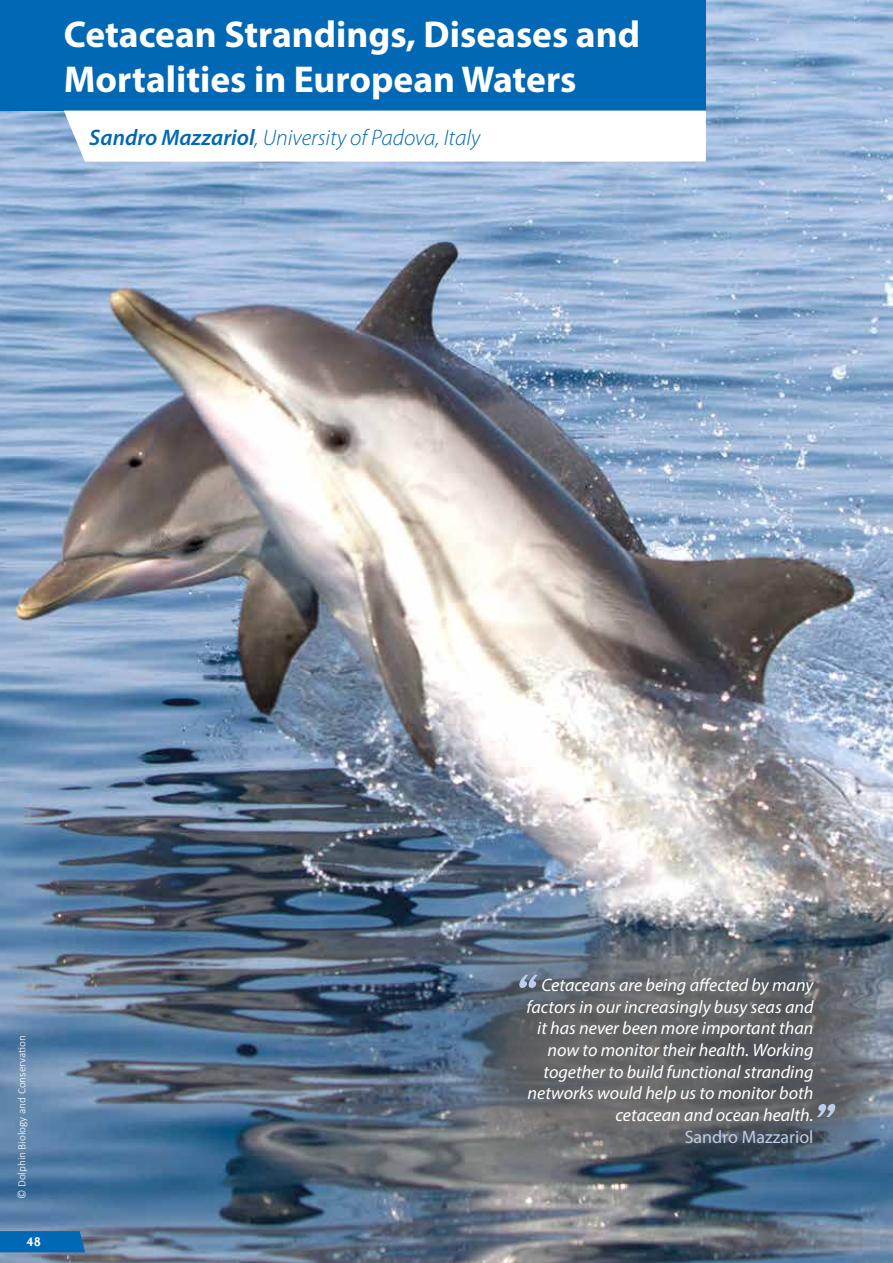
<style>
.page{position:relative;width:893px;height:1263px;background:#fff}
.page>*{position:absolute;margin:0;border:0;box-sizing:border-box;transform-origin:0 0}
.t1{font:700 37.5px/45px "Myriad Pro";color:#fff}
.t2{font:italic 300 22.5px "Myriad Pro";color:#0068b4}
.t3{font:italic 18px/21.6px "Myriad Pro";color:#fff;text-align:right}
.t4{font:18px "Myriad Pro";color:#bccdeb}
.t5{font:700 13.5px "Diverda Sans Com";color:#fff}
.t6{font:300 11.25px "Calibri";color:#fff}
.s1{font-weight:600}
</style>
<div class="page">
<img style="left:0;top:0;width:893px;height:1263px">
<svg style="left:470px;top:947px;width:408px;height:220px;background:#60666d"></svg>
<svg style="left:0;top:1231px;width:85px;height:21px;background:#0468b2"></svg>
<div style="left:0;top:0;width:706px;height:111px;background:#0068b4"></div>
<svg style="left:64px;top:111px;width:642px;height:51px"></svg>
<svg style="left:518px;top:975px;width:21px;height:13px"></svg>
<svg style="left:816px;top:1104px;width:20px;height:13px"></svg>
<h1 class="t1" style="left:64px;top:10px;width:578px">Cetacean Strandings, Diseases and<br>Mortalities in European Waters</h1>
<p class="t2" style="left:89px;top:125px;width:392px"><span class="s1">Sandro Mazzariol</span>, University of Padova, Italy</p>
<p class="t6" style="left:15px;top:1199px;width:166px;rotate:-90deg">© Dolphin Biology and Conservation</p>
<p class="t5" style="left:26px;top:1234px;width:16px">48</p>
<p class="t3" style="left:526px;top:974px;width:288px">Cetaceans are being affected by many factors in our increasingly busy seas and it has never been more important than now to monitor their health. Working together to build functional stranding networks would help us to monitor both cetacean and ocean health.</p>
<p class="t4" style="left:685px;top:1125px;width:130px">Sandro Mazzariol</p>
</div>
